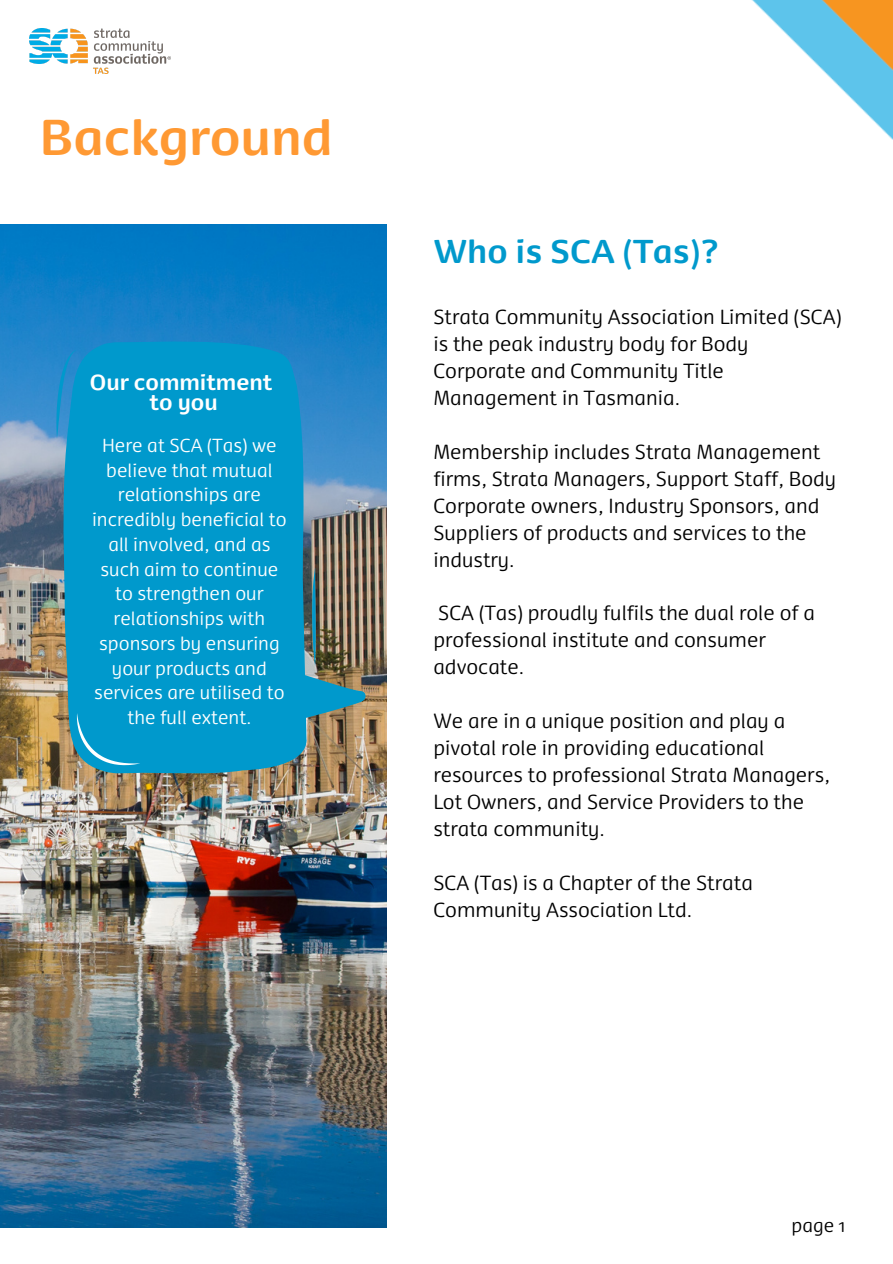
<style>
.page{position:relative;width:893px;height:1264px;background:#fff}
.page>*{position:absolute;margin:0;border:0;box-sizing:border-box;transform-origin:0 0}
.t1{font:700 48px "Dancer Pro";color:#f93}
.t2{font:700 31.5px "Dancer Pro";color:#09c}
.t3{font:700 21px "Dancer Pro";color:#fff}
.t4{font:300 19.5px/27px "Dancer Pro";color:#000}
.t5{font:300 18px/24.8px "Dancer Pro";color:#fff;text-align:center}
.t6{font:300 18px "Dancer Pro";color:#000}
</style>
<div class="page">
<img style="left:752px;top:0;width:140px;height:140px">
<img style="left:0;top:224px;width:387px;height:1003px">
<svg style="left:61px;top:341px;width:251px;height:432px;background:#0798c8"></svg>
<img style="left:278px;top:567px;width:87px;height:155px">
<svg style="left:56px;top:350px;width:21px;height:88px;background:#208fcd"></svg>
<svg style="left:77px;top:713px;width:63px;height:52px;background:#15a0cd"></svg>
<img style="left:29px;top:29px;width:142px;height:45px">
<p class="t1" style="left:40px;top:119px;width:295px">Background</p>
<p class="t3" style="left:90px;top:374px;width:184px">Our commitment</p>
<p class="t3" style="left:150px;top:394px;width:70px">to you</p>
<p class="t5" style="left:92px;top:434px;width:196px">Here at SCA (Tas) we believe that mutual relationships are incredibly beneficial to all involved, and as such aim to continue to strengthen our relationships with sponsors by ensuring your products and services are utilised to the full extent.</p>
<p class="t2" style="left:433px;top:239px;width:286px">Who is SCA (Tas)?</p>
<p class="t4" style="left:433px;top:305px;width:409px">Strata Community Association Limited (SCA) is the peak industry body for Body Corporate and Community Title Management in Tasmania.</p>
<p class="t4" style="left:433px;top:440px;width:404px">Membership includes Strata Management firms, Strata Managers, Support Staff, Body Corporate owners, Industry Sponsors, and Suppliers of products and services to the industry.</p>
<p class="t4" style="left:433px;top:601px;width:383px">SCA (Tas) proudly fulfils the dual role of a professional institute and consumer advocate.</p>
<p class="t4" style="left:433px;top:709px;width:398px">We are in a unique position and play a pivotal role in providing educational resources to professional Strata Managers, Lot Owners, and Service Providers to the strata community.</p>
<p class="t4" style="left:433px;top:871px;width:321px">SCA (Tas) is a Chapter of the Strata<br>Community Association Ltd.</p>
<p class="t6" style="left:791px;top:1217px;width:56px">page 1</p>
</div>
